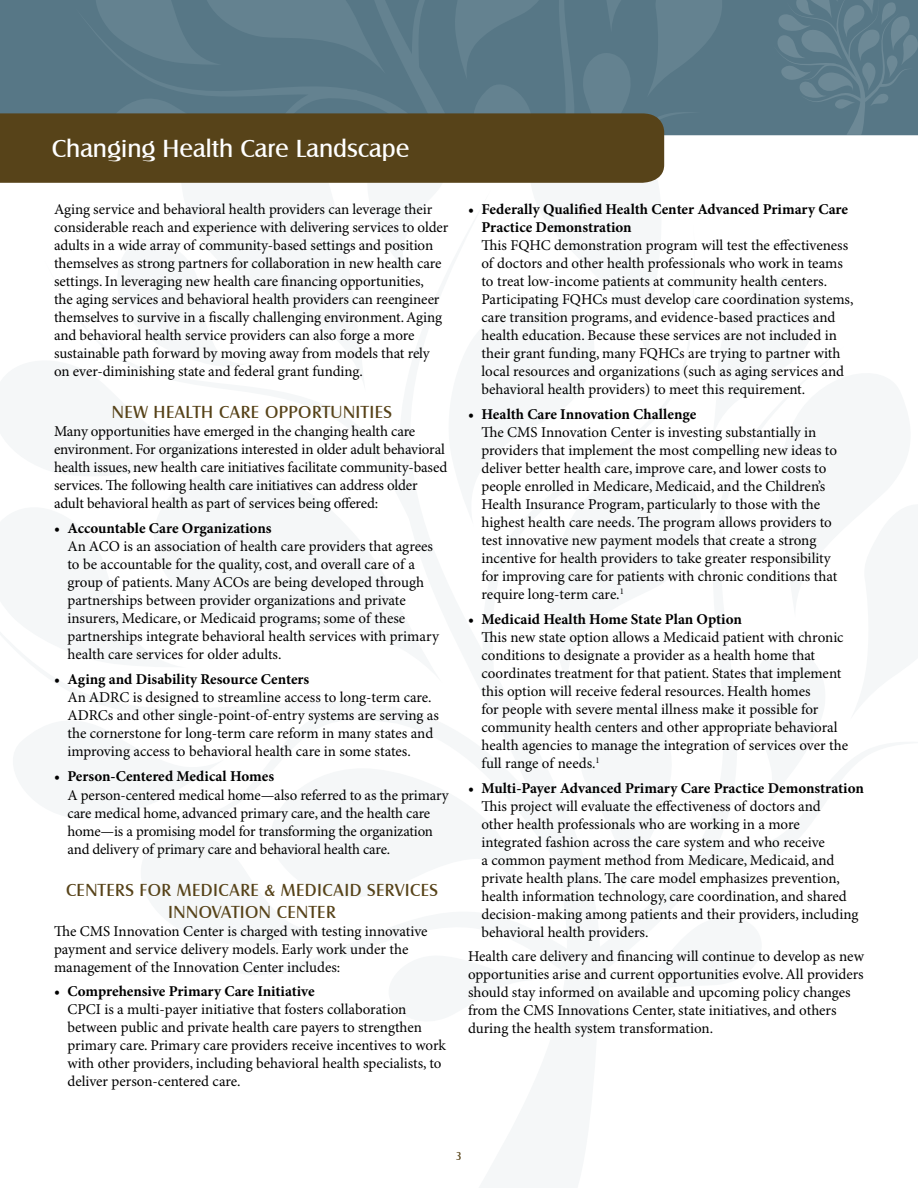
<style>
.page{position:relative;width:918px;height:1188px;background:#fff}
.page>*{position:absolute;margin:0;border:0;box-sizing:border-box;transform-origin:0 0}
.Heads-1{font:25.5px "Castle T";color:#fff}
.subhead_12pt{font:18px/21.6px "Castle T";letter-spacing:.025em;color:#574319;text-align:center}
.indented_text_under{font:15px/18px "Minion Pro";letter-spacing:-.005em;color:#000}
.Body_text_Minion_Pro{font:15px/18px "Minion Pro";letter-spacing:-.005em;color:#000}
.t1{font:700 15px/18px "Minion Pro";color:#000}
.t2{font:12px "Castle T";color:#574319}
</style>
<div class="page">
<svg style="left:0;top:0;width:918px;height:167px;background:#668391"></svg>
<div style="left:0;top:113px;width:664px;height:70px;background:#574319"></div>
<p class="Heads-1" style="left:52px;top:134px;width:359px">Changing Health Care Landscape</p>
<p class="Body_text_Minion_Pro" style="left:54px;top:201px;width:396px">Aging service and behavioral health providers can leverage their considerable reach and experience with delivering services to older adults in a wide array of community-based settings and position themselves as strong partners for collaboration in new health care settings. In leveraging new health care financing opportunities,<br>the aging services and behavioral health providers can reengineer themselves to survive in a fiscally challenging environment. Aging and behavioral health service providers can also forge a more sustainable path forward by moving away from models that rely on ever-diminishing state and federal grant funding.</p>
<p class="subhead_12pt" style="left:112px;top:402px;width:281px">NEW HEALTH CARE OPPORTUNITIES</p>
<p class="Body_text_Minion_Pro" style="left:54px;top:423px;width:395px">Many opportunities have emerged in the changing health care environment. For organizations interested in older adult behavioral health issues, new health care initiatives facilitate community-based services. The following health care initiatives can address older adult behavioral health as part of services being offered:</p>
<p class="t1" style="left:54px;top:519px;width:219px">• Accountable Care Organizations</p>
<p class="indented_text_under" style="left:68px;top:538px;width:373px">An ACO is an association of health care providers that agrees to be accountable for the quality, cost, and overall care of a group of patients. Many ACOs are being developed through partnerships between provider organizations and private insurers, Medicare, or Medicaid programs; some of these partnerships integrate behavioral health services with primary health care services for older adults.</p>
<p class="t1" style="left:54px;top:670px;width:257px">• Aging and Disability Resource Centers</p>
<p class="indented_text_under" style="left:68px;top:689px;width:373px">An ADRC is designed to streamline access to long-term care.<br>ADRCs and other single-point-of-entry systems are serving as the cornerstone for long-term care reform in many states and improving access to behavioral health care in some states.</p>
<p class="t1" style="left:54px;top:767px;width:222px">• Person-Centered Medical Homes</p>
<p class="indented_text_under" style="left:68px;top:787px;width:383px">A person-centered medical home—also referred to as the primary care medical home, advanced primary care, and the health care home—is a promising model for transforming the organization and delivery of primary care and behavioral health care.</p>
<p class="subhead_12pt" style="left:66px;top:879px;width:373px">CENTERS FOR MEDICARE &amp; MEDICAID SERVICES<br>INNOVATION CENTER</p>
<p class="Body_text_Minion_Pro" style="left:54px;top:922px;width:375px">The CMS Innovation Center is charged with testing innovative payment and service delivery models. Early work under the management of the Innovation Center includes:</p>
<p class="t1" style="left:54px;top:982px;width:262px">• Comprehensive Primary Care Initiative</p>
<p class="indented_text_under" style="left:68px;top:1001px;width:380px">CPCI is a multi-payer initiative that fosters collaboration between public and private health care payers to strengthen primary care. Primary care providers receive incentives to work with other providers, including behavioral health specialists, to deliver person-centered care.</p>
<p class="t1" style="left:482px;top:200px;width:368px;text-indent:-14px">• Federally Qualified Health Center Advanced Primary Care<br>Practice Demonstration</p>
<p class="indented_text_under" style="left:482px;top:237px;width:373px">This FQHC demonstration program will test the effectiveness of doctors and other health professionals who work in teams to treat low-income patients at community health centers.<br>Participating FQHCs must develop care coordination systems, care transition programs, and evidence-based practices and health education. Because these services are not included in their grant funding, many FQHCs are trying to partner with local resources and organizations (such as aging services and behavioral health providers) to meet this requirement.</p>
<p class="t1" style="left:468px;top:405px;width:230px">• Health Care Innovation Challenge</p>
<p class="indented_text_under" style="left:482px;top:424px;width:357px">The CMS Innovation Center is investing substantially in providers that implement the most compelling new ideas to deliver better health care, improve care, and lower costs to people enrolled in Medicare, Medicaid, and the Children’s Health Insurance Program, particularly to those with the highest health care needs. The program allows providers to test innovative new payment models that create a strong incentive for health providers to take greater responsibility for improving care for patients with chronic conditions that require long-term care.<sup>1</sup></p>
<p class="t1" style="left:468px;top:610px;width:276px">• Medicaid Health Home State Plan Option</p>
<p class="indented_text_under" style="left:482px;top:629px;width:368px">This new state option allows a Medicaid patient with chronic conditions to designate a provider as a health home that coordinates treatment for that patient. States that implement this option will receive federal resources. Health homes<br>for people with severe mental illness make it possible for community health centers and other appropriate behavioral health agencies to manage the integration of services over the full range of needs.<sup>1</sup></p>
<p class="t1" style="left:468px;top:779px;width:397px">• Multi-Payer Advanced Primary Care Practice Demonstration</p>
<p class="indented_text_under" style="left:482px;top:798px;width:378px">This project will evaluate the effectiveness of doctors and<br>other health professionals who are working in a more integrated fashion across the care system and who receive<br>a common payment method from Medicare, Medicaid, and private health plans. The care model emphasizes prevention, health information technology, care coordination, and shared decision-making among patients and their providers, including behavioral health providers.</p>
<p class="Body_text_Minion_Pro" style="left:468px;top:948px;width:398px">Health care delivery and financing will continue to develop as new opportunities arise and current opportunities evolve. All providers should stay informed on available and upcoming policy changes from the CMS Innovations Center, state initiatives, and others during the health system transformation.</p>
<p class="t2" style="left:456px;top:1150px;width:8px">3</p>
</div>
